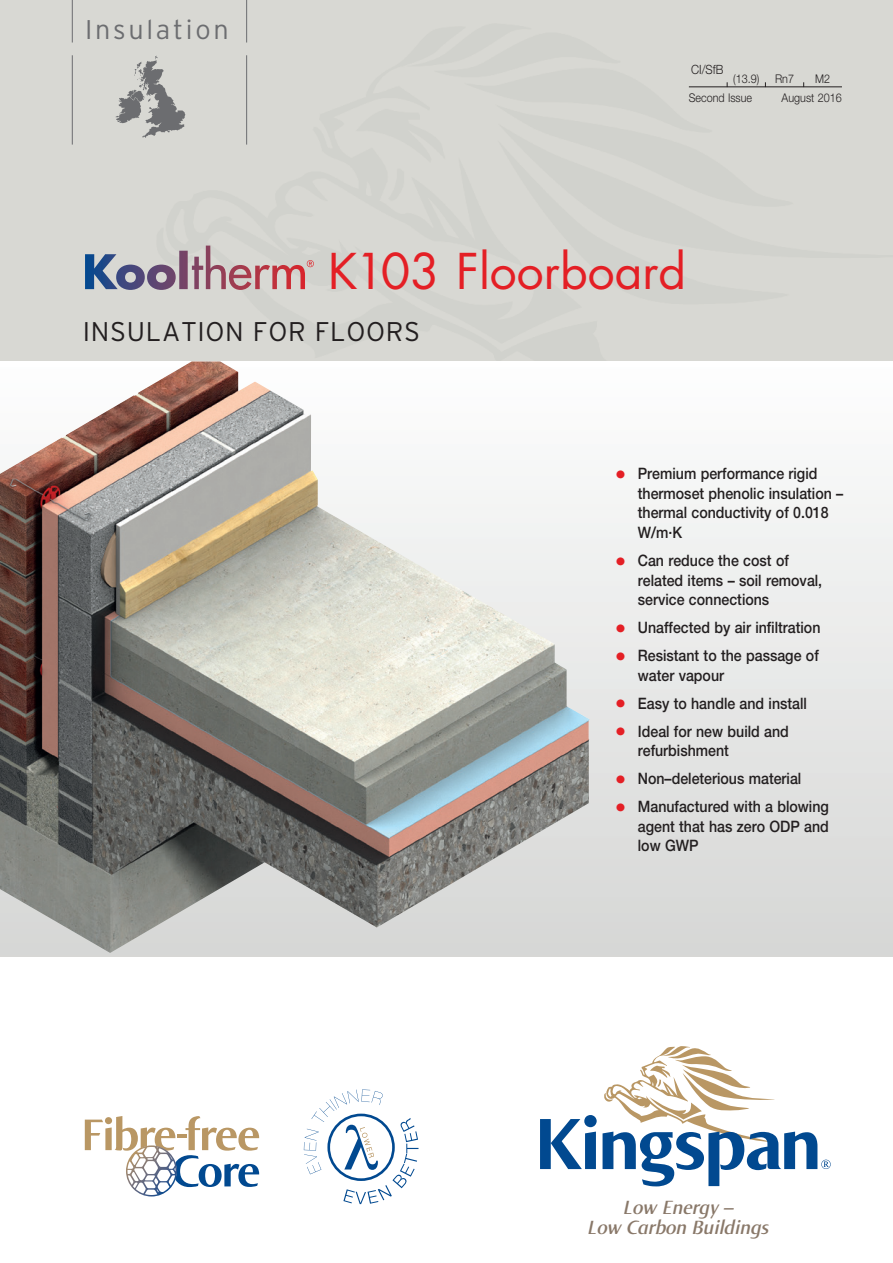
<style>
.page{position:relative;width:893px;height:1263px;background:#fff}
.page>*{position:absolute;margin:0;border:0;box-sizing:border-box;transform-origin:0 0}
.t1{font:48px "Futura";color:#e41f25}
.t2{font:300 27px "Interstate";letter-spacing:.025em;color:#231f20}
.t3{font:300 27px "Interstate";letter-spacing:.1em;color:#6c6d70}
.t4{font:italic 600 20.25px/20.2px "Norma";color:#897869;text-align:center}
.t5{font:500 15.75px/19.5px "Helvetica Neue";color:#231f20;scale:.9 1}
.t6{font:300 12.75px "Helvetica Neue";color:#231f20;scale:.9 1}
.t7{font:300 12px "Helvetica Neue";color:#231f20;scale:.9 1}
.s1{color:#e41f25}
</style>
<div class="page">
<div style="left:0;top:0;width:893px;height:361px;background:#d8d8d3"></div>
<hr style="left:72px;top:0;width:1px;height:43px;background:#6c6d70">
<hr style="left:246px;top:0;width:1px;height:43px;background:#6c6d70">
<img style="left:115px;top:55px;width:71px;height:83px">
<hr style="left:72px;top:55px;width:1px;height:90px;background:#6c6d70">
<hr style="left:246px;top:55px;width:1px;height:90px;background:#6c6d70">
<div style="left:0;top:361px;width:893px;height:596px;background:linear-gradient(to bottom,#fdfefe,#d5d6d5)"></div>
<hr style="left:689px;top:87px;width:153px;height:1px;background:#231f20">
<svg style="left:85px;top:246px;width:229px;height:44px"></svg>
<img style="left:0;top:361px;width:589px;height:592px">
<svg style="left:540px;top:1046px;width:291px;height:140px"></svg>
<svg style="left:85px;top:1116px;width:174px;height:80px"></svg>
<svg style="left:304px;top:1089px;width:114px;height:115px"></svg>
<h2 class="t3" style="left:85px;top:14px;width:145px">Insulation</h2>
<p class="t6" style="left:691px;top:62px;width:37px">CI/SfB</p>
<p class="t7" style="left:689px;top:90px;width:72px">Second Issue</p>
<p class="t7" style="left:782px;top:90px;width:68px">August 2016</p>
<p class="t7" style="left:733px;top:72px;width:31px">(13.9)</p>
<p class="t7" style="left:775px;top:72px;width:23px">Rn7</p>
<p class="t7" style="left:815px;top:72px;width:18px">M2</p>
<h1 class="t1" style="left:328px;top:239px;width:360px">K103 Floorboard</h1>
<h2 class="t2" style="left:83px;top:316px;width:339px">INSULATION FOR FLOORS</h2>
<p class="t5" style="left:638px;top:464px;width:230px;text-indent:-21px"><span class="s1">●</span> Premium performance rigid thermoset phenolic insulation – thermal conductivity of 0.018<br>W/m.K</p>
<p class="t5" style="left:638px;top:550px;width:206px;text-indent:-21px"><span class="s1">●</span> Can reduce the cost of related items – soil removal, service connections</p>
<p class="t5" style="left:617px;top:617px;width:228px"><span class="s1">●</span> Unaffected by air infiltration</p>
<p class="t5" style="left:638px;top:645px;width:203px;text-indent:-21px"><span class="s1">●</span> Resistant to the passage of water vapour</p>
<p class="t5" style="left:617px;top:693px;width:213px"><span class="s1">●</span> Easy to handle and install</p>
<p class="t5" style="left:638px;top:721px;width:169px;text-indent:-21px"><span class="s1">●</span> Ideal for new build and refurbishment</p>
<p class="t5" style="left:617px;top:768px;width:207px"><span class="s1">●</span> Non–deleterious material</p>
<p class="t5" style="left:638px;top:796px;width:214px;text-align:justify;text-indent:-21px"><span class="s1">●</span> Manufactured with a blowing agent that has zero ODP and low GWP</p>
<p class="t4" style="left:588px;top:1197px;width:183px">Low Energy –<br>Low Carbon Buildings</p>
</div>
